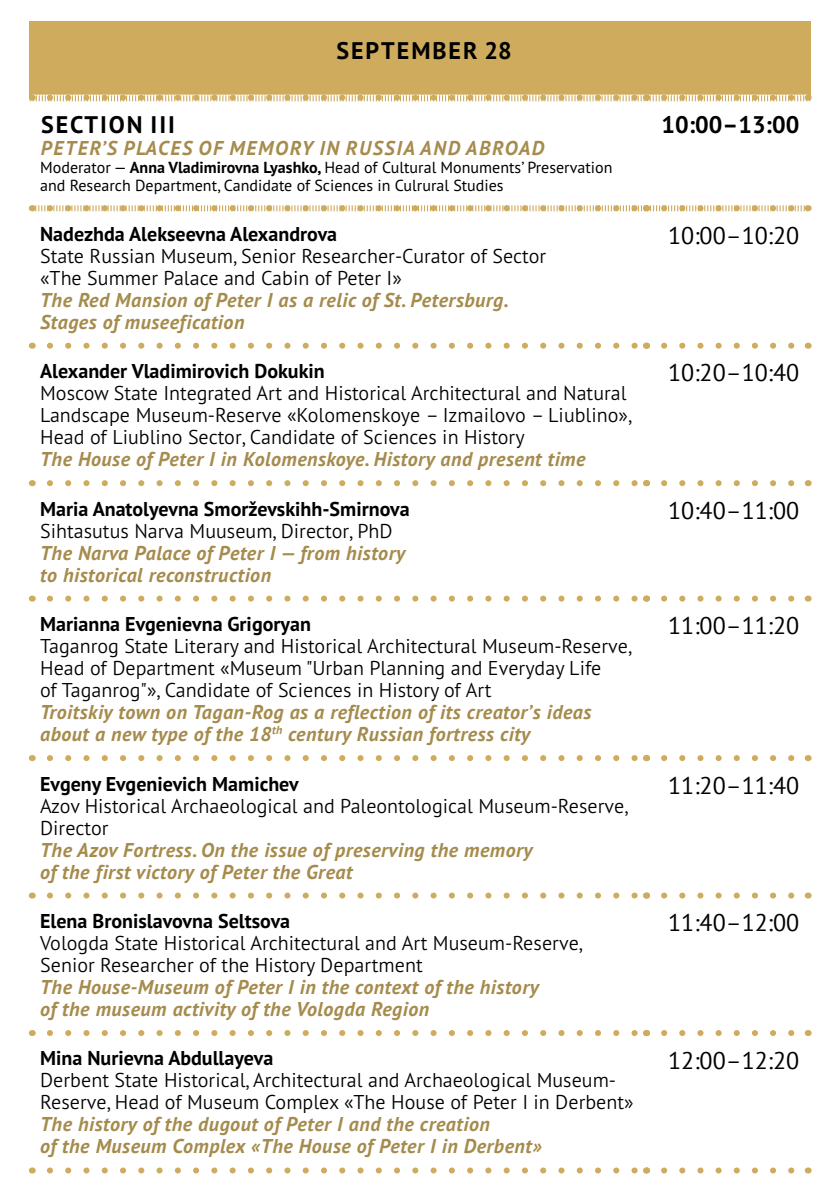
<style>
.page{position:relative;width:840px;height:1191px;background:#fff}
.page>*{position:absolute;margin:0;border:0;box-sizing:border-box;transform-origin:0 0}
.t1{font:24px "PT Sans";color:#000}
.t2{font:700 24px "PT Sans Pro";letter-spacing:.08em;color:#000}
.t3{font:300 20px/22px "PT Sans Pro";color:#000}
.t4{font:italic 700 20px/22px "PT Sans Pro";letter-spacing:.025em;color:#a58b4c}
.t5{font:700 20px "PT Sans Pro";color:#000}
.t6{font:italic 700 20px "PT Sans Pro";letter-spacing:.08em;color:#a58b4c}
.t7{font:16px/18px "PT Sans Pro";color:#000}
.s1{font-weight:700}
</style>
<div class="page">
<div style="left:29px;top:21px;width:781px;height:78px;background:#ceab5d"></div>
<svg style="left:33px;top:343px;width:612px;height:6px"></svg>
<svg style="left:646px;top:343px;width:161px;height:6px"></svg>
<svg style="left:33px;top:480px;width:612px;height:6px"></svg>
<svg style="left:646px;top:480px;width:161px;height:6px"></svg>
<svg style="left:33px;top:595px;width:612px;height:6px"></svg>
<svg style="left:646px;top:595px;width:161px;height:6px"></svg>
<svg style="left:33px;top:755px;width:612px;height:6px"></svg>
<svg style="left:646px;top:755px;width:161px;height:6px"></svg>
<svg style="left:33px;top:892px;width:612px;height:6px"></svg>
<svg style="left:646px;top:892px;width:161px;height:6px"></svg>
<svg style="left:33px;top:1030px;width:612px;height:6px"></svg>
<svg style="left:646px;top:1030px;width:161px;height:6px"></svg>
<svg style="left:33px;top:1167px;width:612px;height:6px"></svg>
<svg style="left:646px;top:1167px;width:161px;height:6px"></svg>
<svg style="left:50px;top:343px;width:586px;height:6px"></svg>
<svg style="left:663px;top:343px;width:135px;height:6px"></svg>
<svg style="left:50px;top:480px;width:586px;height:6px"></svg>
<svg style="left:663px;top:480px;width:135px;height:6px"></svg>
<svg style="left:50px;top:595px;width:586px;height:6px"></svg>
<svg style="left:663px;top:595px;width:135px;height:6px"></svg>
<svg style="left:50px;top:755px;width:586px;height:6px"></svg>
<svg style="left:663px;top:755px;width:135px;height:6px"></svg>
<svg style="left:50px;top:892px;width:586px;height:6px"></svg>
<svg style="left:663px;top:892px;width:135px;height:6px"></svg>
<svg style="left:50px;top:1030px;width:586px;height:6px"></svg>
<svg style="left:663px;top:1030px;width:135px;height:6px"></svg>
<svg style="left:50px;top:1167px;width:586px;height:6px"></svg>
<svg style="left:663px;top:1167px;width:135px;height:6px"></svg>
<svg style="left:32px;top:205px;width:776px;height:7px"></svg>
<svg style="left:29px;top:94px;width:781px;height:8px"></svg>
<p class="t2" style="left:336px;top:35px;width:177px">SEPTEMBER 28</p>
<p class="t2" style="left:41px;top:109px;width:30px">Section</p>
<p class="t2" style="left:150px;top:109px;width:26px">III</p>
<p class="t6" style="left:41px;top:135px;width:343px">Peter ’s places of memor y in Russia</p>
<p class="t4" style="left:420px;top:137px;width:60px">and abr</p>
<p class="t4" style="left:504px;top:137px;width:29px">oad</p>
<p class="t7" style="left:40px;top:158px;width:573px">Moderator — <span class="s1">Anna Vladimirovna Lyashko,</span> Head of Cultural Monuments’ Preservation and Research Department, Candidate of Sciences in Culrural Studies</p>
<p class="t5" style="left:40px;top:220px;width:298px">Nadezhda Alekseevna Alexandrova</p>
<p class="t3" style="left:40px;top:244px;width:507px">State Russian Museum, Senior Researcher-Curator of Sector «The Summer Palace and Cabin of Peter I»</p>
<p class="t4" style="left:40px;top:288px;width:470px">The Red Mansion of Peter I as a relic of St. Petersburg.<br>Stages of museefication</p>
<p class="t5" style="left:40px;top:358px;width:286px">Alexander Vladimirovich Dokukin</p>
<p class="t3" style="left:40px;top:381px;width:593px">Moscow State Integrated Art and Historical Architectural and Natural<br>Landscape Museum-Reserve «Kolomenskoye – Izmailovo – Liublino»,<br>Head of Liublino Sector, Candidate of Sciences in History</p>
<p class="t4" style="left:40px;top:448px;width:546px">The House of Peter I in Kolomenskoye. History and present time</p>
<p class="t5" style="left:40px;top:495px;width:371px">Maria Anatolyevna Smorževskihh-Smirnova</p>
<p class="t3" style="left:40px;top:519px;width:354px">Sihtasutus Narva Muuseum, Director, PhD</p>
<p class="t4" style="left:40px;top:541px;width:368px">The Narva Palace of Peter I — from history to historical reconstruction</p>
<p class="t5" style="left:40px;top:611px;width:272px">Marianna Evgenievna Grigoryan</p>
<p class="t3" style="left:40px;top:634px;width:593px">Taganrog State Literary and Historical Architectural Museum-Reserve,<br>Head of Department «Museum "Urban Planning and Everyday Life<br>of Taganrog"», Candidate of Sciences in History of Art</p>
<p class="t4" style="left:40px;top:700px;width:552px">Troitskiy town on Tagan-Rog as a reflection of its creator’s ideas about a new type of the 18<sup>th</sup> century Russian fortress city</p>
<p class="t5" style="left:40px;top:770px;width:260px">Evgeny Evgenievich Mamichev</p>
<p class="t3" style="left:40px;top:794px;width:590px">Azov Historical Archaeological and Paleontological Museum-Reserve,<br>Director</p>
<p class="t4" style="left:40px;top:838px;width:495px">The Azov Fortress. On the issue of preserving the memory of the first victory of Peter the Great</p>
<p class="t5" style="left:40px;top:907px;width:251px">Elena Bronislavovna Seltsova</p>
<p class="t3" style="left:40px;top:931px;width:544px">Vologda State Historical Architectural and Art Museum-Reserve,<br>Senior Researcher of the History Department</p>
<p class="t4" style="left:40px;top:975px;width:501px">The House-Museum of Peter I in the context of the history of the museum activity of the Vologda Region</p>
<p class="t5" style="left:40px;top:1045px;width:234px">Mina Nurievna Abdullayeva</p>
<p class="t3" style="left:40px;top:1068px;width:594px">Derbent State Historical, Architectural and Archaeological Museum-<br>Reserve, Head of Museum Complex «The House of Peter I in Derbent»</p>
<p class="t4" style="left:40px;top:1113px;width:502px">The history of the dugout of Peter I and the creation<br>of the Museum Complex «The House of Peter I in Derbent»</p>
<p class="t2" style="left:661px;top:109px;width:139px">10:00–13:00</p>
<p class="t1" style="left:667px;top:220px;width:132px">10:00–10:20</p>
<p class="t1" style="left:667px;top:357px;width:132px">10:20–10:40</p>
<p class="t1" style="left:667px;top:495px;width:132px">10:40–11:00</p>
<p class="t1" style="left:667px;top:610px;width:132px">11:00–11:20</p>
<p class="t1" style="left:667px;top:769px;width:132px">11:20–11:40</p>
<p class="t1" style="left:667px;top:907px;width:132px">11:40–12:00</p>
<p class="t1" style="left:667px;top:1044px;width:132px">12:00–12:20</p>
</div>
